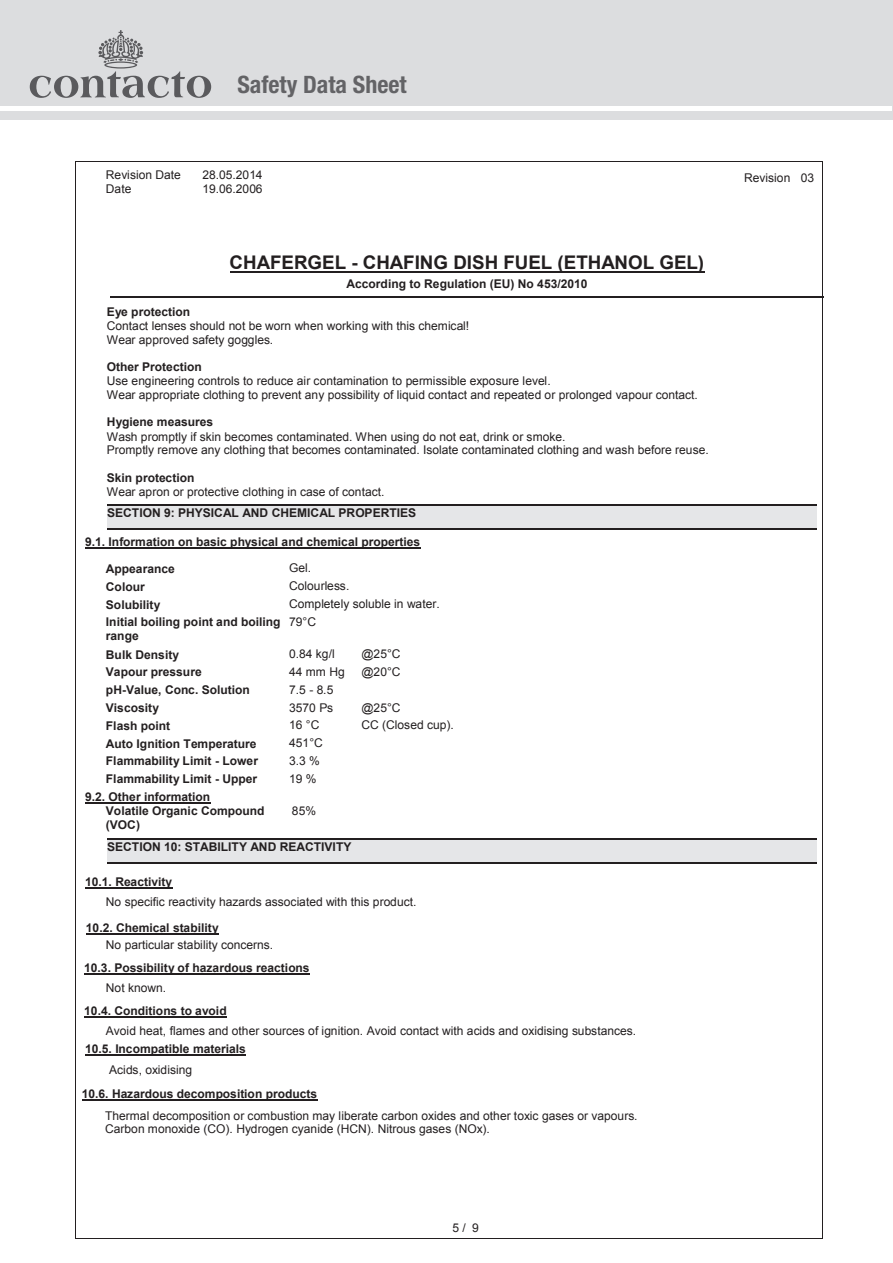
<style>
.page{position:relative;width:893px;height:1263px;background:#fff}
.page>*{position:absolute;margin:0;border:0;box-sizing:border-box;transform-origin:0 0}
.t1{font:700 condensed 24px "Helvetica Neue LT Std";color:#636366}
.t2{font:700 18.75px "Arial";letter-spacing:-.005em;color:#231f20}
.t3{font:12px/13.8px "Arial";letter-spacing:.005em;color:#231f20}
.t4{font:700 12px/14.2px "Arial";color:#231f20}
.s1{font-style:inherit}
</style>
<div class="page">
<div style="left:0;top:0;width:893px;height:119px;background:#dcdddf"></div>
<div style="left:1px;top:106px;width:891px;height:5px;background:#fff"></div>
<svg style="left:30px;top:30px;width:181px;height:68px"></svg>
<hr style="left:230px;top:271px;width:474px;height:2px;background:#231f20">
<hr style="left:110px;top:296px;width:714px;height:2px;background:#231f20">
<div style="left:107px;top:506px;width:710px;height:23px;background:#e5e6e8"></div>
<hr style="left:107px;top:504px;width:710px;height:2px;background:#231f20">
<hr style="left:107px;top:529px;width:710px;height:1px;background:#231f20">
<hr style="left:85px;top:547px;width:335px;height:2px;background:#231f20">
<hr style="left:85px;top:802px;width:125px;height:1px;background:#231f20">
<div style="left:107px;top:839px;width:710px;height:23px;background:#e5e6e8"></div>
<hr style="left:107px;top:838px;width:710px;height:1px;background:#231f20">
<hr style="left:107px;top:862px;width:710px;height:2px;background:#231f20">
<hr style="left:85px;top:887px;width:87px;height:2px;background:#231f20">
<hr style="left:86px;top:933px;width:132px;height:2px;background:#231f20">
<hr style="left:84px;top:973px;width:226px;height:2px;background:#231f20">
<hr style="left:84px;top:1016px;width:143px;height:2px;background:#231f20">
<hr style="left:85px;top:1054px;width:161px;height:2px;background:#231f20">
<hr style="left:82px;top:1099px;width:235px;height:2px;background:#231f20">
<hr style="left:75px;top:161px;width:747px;height:1px;background:#231f20">
<hr style="left:75px;top:162px;width:1px;height:1076px;background:#231f20">
<hr style="left:822px;top:162px;width:1px;height:1076px;background:#231f20">
<hr style="left:75px;top:1238px;width:747px;height:1px;background:#231f20">
<h1 class="t1" style="left:237px;top:70px;width:171px">Safety Data Sheet</h1>
<p class="t3" style="left:106px;top:168px;width:77px">Revision Date</p>
<p class="t3" style="left:202px;top:168px;width:62px">28.05.2014</p>
<p class="t3" style="left:106px;top:182px;width:27px">Date</p>
<p class="t3" style="left:202px;top:182px;width:62px">19.06.2006</p>
<h2 class="t2" style="left:230px;top:250px;width:476px">CHAFERGEL - CHAFING DISH FUEL (ETHANOL GEL)</h2>
<p class="t4" style="left:347px;top:277px;width:242px">According to Regulation (EU) No 453/2010</p>
<p class="t4" style="left:107px;top:305px;width:85px">Eye protection</p>
<p class="t3" style="left:107px;top:319px;width:364px">Contact lenses should not be worn when working with this chemical!<br>Wear approved safety goggles.</p>
<p class="t4" style="left:107px;top:360px;width:97px">Other Protection</p>
<p class="t3" style="left:107px;top:374px;width:593px">Use engineering controls to reduce air contamination to permissible exposure level.<br>Wear appropriate clothing to prevent any possibility of liquid contact and repeated or prolonged vapour contact.</p>
<p class="t4" style="left:107px;top:415px;width:108px">Hygiene measures</p>
<p class="t3" style="left:107px;top:429px;width:603px">Wash promptly if skin becomes contaminated. When using do not eat, drink or smoke.<br>Promptly remove any clothing that becomes contaminated. Isolate contaminated clothing and wash before reuse.</p>
<p class="t4" style="left:107px;top:471px;width:89px">Skin protection</p>
<p class="t3" style="left:107px;top:485px;width:279px">Wear apron or protective clothing in case of contact.</p>
<p class="t4" style="left:107px;top:506px;width:310px">SECTION 9: PHYSICAL AND CHEMICAL PROPERTIES</p>
<p class="t4" style="left:85px;top:535px;width:337px">9.1. Information on basic physical and chemical properties</p>
<p class="t4" style="left:106px;top:562px;width:70px">Appearance</p>
<p class="t3" style="left:289px;top:561px;width:24px">Gel.</p>
<p class="t4" style="left:106px;top:580px;width:40px">Colour</p>
<p class="t3" style="left:289px;top:579px;width:62px">Colourless.</p>
<p class="t4" style="left:106px;top:598px;width:56px">Solubility</p>
<p class="t3" style="left:289px;top:597px;width:152px">Completely soluble in water.</p>
<p class="t4" style="left:106px;top:615px;width:176px">Initial boiling point and boiling range</p>
<p class="t3" style="left:289px;top:615px;width:29px">79<span class="s1">°C</span></p>
<p class="t4" style="left:106px;top:648px;width:75px">Bulk Density</p>
<p class="t3" style="left:289px;top:647px;width:47px">0.84 kg/l</p>
<p class="t3" style="left:361px;top:647px;width:41px">@25<span class="s1">°C</span></p>
<p class="t4" style="left:106px;top:665px;width:97px">Vapour pressure</p>
<p class="t3" style="left:289px;top:665px;width:57px">44 mm Hg</p>
<p class="t3" style="left:361px;top:665px;width:41px">@20<span class="s1">°C</span></p>
<p class="t4" style="left:106px;top:683px;width:145px">pH-Value, Conc. Solution</p>
<p class="t3" style="left:289px;top:683px;width:46px">7.5 - 8.5</p>
<p class="t4" style="left:106px;top:701px;width:55px">Viscosity</p>
<p class="t3" style="left:289px;top:700px;width:46px">3570 Ps</p>
<p class="t3" style="left:361px;top:700px;width:41px">@25<span class="s1">°C</span></p>
<p class="t4" style="left:106px;top:719px;width:66px">Flash point</p>
<p class="t3" style="left:289px;top:718px;width:32px">16 <span class="s1">°C</span></p>
<p class="t3" style="left:361px;top:718px;width:94px">CC (Closed cup).</p>
<p class="t4" style="left:106px;top:737px;width:152px">Auto Ignition Temperature</p>
<p class="t3" style="left:289px;top:736px;width:35px">451<span class="s1">°C</span></p>
<p class="t4" style="left:106px;top:754px;width:154px">Flammability Limit - Lower</p>
<p class="t3" style="left:289px;top:754px;width:32px">3.3 %</p>
<p class="t4" style="left:106px;top:772px;width:153px">Flammability Limit - Upper</p>
<p class="t3" style="left:289px;top:772px;width:29px">19 %</p>
<p class="t4" style="left:106px;top:790px;width:160px;text-indent:-21px">9.2. Other information<br>Volatile Organic Compound</p>
<p class="t3" style="left:292px;top:804px;width:26px">85%</p>
<p class="t4" style="left:106px;top:815px;width:247px;line-height:21.8px">(VOC)<br>SECTION 10: STABILITY AND REACTIVITY</p>
<p class="t4" style="left:85px;top:875px;width:89px">10.1. Reactivity</p>
<p class="t3" style="left:106px;top:895px;width:312px">No specific reactivity hazards associated with this product.</p>
<p class="t4" style="left:86px;top:921px;width:134px">10.2. Chemical stability</p>
<p class="t3" style="left:106px;top:938px;width:169px">No particular stability concerns.</p>
<p class="t4" style="left:84px;top:961px;width:227px">10.3. Possibility of hazardous reactions</p>
<p class="t3" style="left:106px;top:981px;width:62px">Not known.</p>
<p class="t4" style="left:84px;top:1004px;width:144px">10.4. Conditions to avoid</p>
<p class="t3" style="left:106px;top:1024px;width:532px">Avoid heat, flames and other sources of ignition. Avoid contact with acids and oxidising substances.</p>
<p class="t4" style="left:85px;top:1042px;width:162px">10.5. Incompatible materials</p>
<p class="t3" style="left:109px;top:1063px;width:85px">Acids, oxidising</p>
<p class="t4" style="left:82px;top:1087px;width:237px">10.6. Hazardous decomposition products</p>
<p class="t3" style="left:105px;top:1109px;width:534px">Thermal decomposition or combustion may liberate carbon oxides and other toxic gases or vapours.<br>Carbon monoxide (CO). Hydrogen cyanide (HCN). Nitrous gases (NOx).</p>
<p class="t3" style="left:453px;top:1221px;width:28px">5/ 9</p>
<p class="t3" style="left:744px;top:171px;width:72px">Revision 03</p>
</div>
